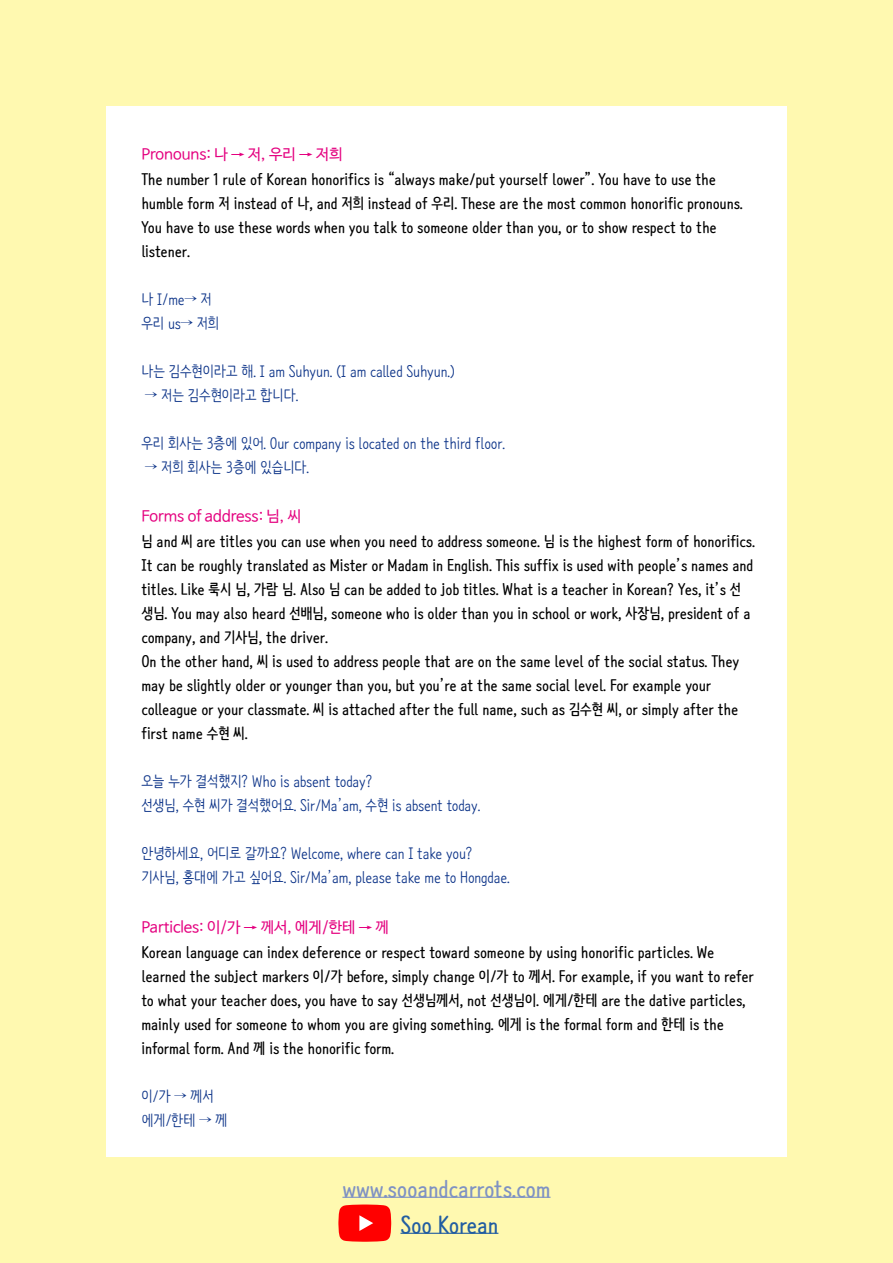
<style>
.page{position:relative;width:893px;height:1263px;background:#fff9b0}
.page>*{position:absolute;margin:0;border:0;box-sizing:border-box;transform-origin:0 0}
.t1{font:700 22.5px "Nanum Barunpen";color:#7f92c3}
.t2{font:700 22.5px "Nanum Barunpen";color:#225da1}
.t3{font:700 15px/24px "Nanum Barunpen";color:#000}
.t4{font:15px/24px "Nanum Barunpen";color:#0c3388}
.t5{font:15px "Nanum Barun Gothic";color:#e4007f}
</style>
<div class="page">
<div style="left:106px;top:106px;width:681px;height:1051px;background:#fff"></div>
<hr style="left:342px;top:1197px;width:209px;height:1px;background:#7f92c3">
<hr style="left:400px;top:1233px;width:98px;height:1px;background:#225da1">
<svg style="left:338px;top:1204px;width:53px;height:38px;background:#ff221c"></svg>
<p class="t5" style="left:141px;top:147px;width:203px">Pronouns: 나 → 저, 우리 → 저희</p>
<p class="t3" style="left:141px;top:167px;width:603px">The number 1 rule of Korean honorifics is “always make/put yourself lower”. You have to use the humble form 저 instead of 나, and 저희 instead of 우리. These are the most common honorific pronouns.<br>You have to use these words when you talk to someone older than you, or to show respect to the listener.</p>
<p class="t4" style="left:141px;top:287px;width:79px">나 I/me→ 저 우리 us→ 저희</p>
<p class="t4" style="left:141px;top:359px;width:315px">나는 김수현이라고 해. I am Suhyun. (I am called Suhyun.)</p>
<p class="t4" style="left:145px;top:383px;width:154px">→ 저는 김수현이라고 합니다.</p>
<p class="t4" style="left:141px;top:431px;width:365px">우리 회사는 3층에 있어. Our company is located on the third floor.</p>
<p class="t4" style="left:145px;top:455px;width:165px">→ 저희 회사는 3층에 있습니다.</p>
<p class="t5" style="left:141px;top:508px;width:161px">Forms of address: 님, 씨</p>
<p class="t3" style="left:141px;top:529px;width:615px">님 and 씨 are titles you can use when you need to address someone. 님 is the highest form of honorifics.<br>It can be roughly translated as Mister or Madam in English. This suffix is used with people’s names and titles. Like 룩시 님, 가람 님. Also 님 can be added to job titles. What is a teacher in Korean? Yes, it’s 선 생님. You may also heard 선배님, someone who is older than you in school or work, 사장님, president of a company, and 기사님, the driver.<br>On the other hand, 씨 is used to address people that are on the same level of the social status. They may be slightly older or younger than you, but you’re at the same social level. For example your colleague or your classmate. 씨 is attached after the full name, such as 김수현 씨, or simply after the first name 수현 씨.</p>
<p class="t4" style="left:141px;top:769px;width:340px">오늘 누가 결석했지? Who is absent today?<br>선생님, 수현 씨가 결석했어요. Sir/Ma’am, 수현 is absent today.</p>
<p class="t4" style="left:141px;top:841px;width:370px">안녕하세요, 어디로 갈까요? Welcome, where can I take you? 기사님, 홍대에 가고 싶어요. Sir/Ma’am, please take me to Hongdae.</p>
<p class="t5" style="left:141px;top:919px;width:249px">Particles: 이/가 → 께서, 에게/한테 → 께</p>
<p class="t3" style="left:141px;top:940px;width:614px">Korean language can index deference or respect toward someone by using honorific particles. We learned the subject markers 이/가 before, simply change 이/가 to 께서. For example, if you want to refer to what your teacher does, you have to say 선생님께서, not 선생님이. 에게/한테 are the dative particles, mainly used for someone to whom you are giving something. 에게 is the formal form and 한테 is the informal form. And 께 is the honorific form.</p>
<p class="t4" style="left:141px;top:1084px;width:87px">이/가 → 께서 에게/한테 → 께</p>
<h1 class="t1" style="left:342px;top:1174px;width:210px">www.sooandcarrots.com</h1>
<h1 class="t2" style="left:400px;top:1210px;width:99px">Soo Korean</h1>
</div>
